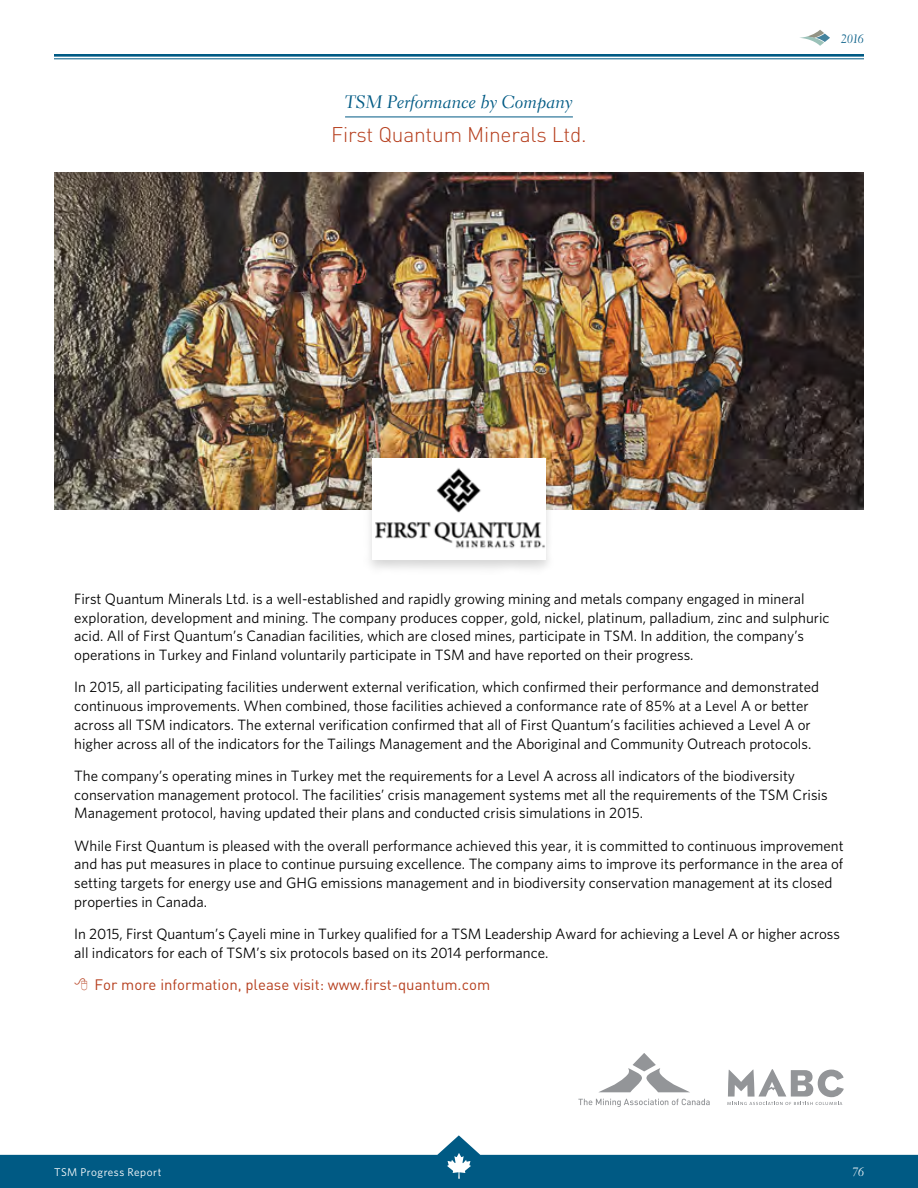
<style>
.page{position:relative;width:918px;height:1188px;background:#fff}
.page>*{position:absolute;margin:0;border:0;box-sizing:border-box;transform-origin:0 0}
.t1{font:300 21px "DIN Pro";letter-spacing:-.01em;color:#b63f1e}
.t2{font:18px "Electra LT Std Cursive";color:#005a84}
.t3{font:15px/18.8px "Whitney HTF";color:#000}
.t4{font:15px "DIN Pro";color:#b63f1e}
.t5{font:12px "Electra LT Std Cursive";color:#005a84}
.t6{font:12px "Electra LT Std Cursive";color:#fff}
.t7{font:11.25px "Whitney HTF";letter-spacing:.045em;color:#fff}
</style>
<div class="page">
<svg style="left:0;top:1135px;width:918px;height:53px;fill:#005a84"></svg>
<hr style="left:54px;top:54px;width:810px;height:3px;background:#005a84">
<hr style="left:54px;top:58px;width:810px;height:1px;background:#005a84">
<svg style="left:447px;top:1153px;width:24px;height:26px"></svg>
<svg style="left:800px;top:30px;width:30px;height:16px"></svg>
<hr style="left:345px;top:117px;width:228px;height:1px;background:#005a84">
<img style="left:54px;top:172px;width:810px;height:338px">
<div style="left:364px;top:457px;width:190px;height:118px;background:#000;opacity:.15"></div>
<div style="left:372px;top:458px;width:174px;height:101px;background:#fff"></div>
<img style="left:375px;top:468px;width:170px;height:80px">
<svg style="left:578px;top:1099px;width:132px;height:8px"></svg>
<svg style="left:599px;top:1053px;width:90px;height:39px"></svg>
<svg style="left:727px;top:1069px;width:117px;height:36px"></svg>
<p class="t2" style="left:345px;top:91px;width:229px">TSM Performance by Company</p>
<h1 class="t1" style="left:331px;top:120px;width:257px">First Quantum Minerals Ltd.</h1>
<p class="t5" style="left:841px;top:32px;width:24px">2016</p>
<p class="t3" style="left:74px;top:589px;width:757px">First Quantum Minerals Ltd. is a well-established and rapidly growing mining and metals company engaged in mineral exploration, development and mining. The company produces copper, gold, nickel, platinum, palladium, zinc and sulphuric acid. All of First Quantum’s Canadian facilities, which are closed mines, participate in TSM. In addition, the company’s operations in Turkey and Finland voluntarily participate in TSM and have reported on their progress.</p>
<p class="t3" style="left:74px;top:677px;width:746px">In 2015, all participating facilities underwent external verification, which confirmed their performance and demonstrated continuous improvements. When combined, those facilities achieved a conformance rate of 85% at a Level A or better across all TSM indicators. The external verification confirmed that all of First Quantum’s facilities achieved a Level A or higher across all of the indicators for the Tailings Management and the Aboriginal and Community Outreach protocols.</p>
<p class="t3" style="left:74px;top:766px;width:755px">The company’s operating mines in Turkey met the requirements for a Level A across all indicators of the biodiversity conservation management protocol. The facilities’ crisis management systems met all the requirements of the TSM Crisis<br>Management protocol, having updated their plans and conducted crisis simulations in 2015.</p>
<p class="t3" style="left:74px;top:836px;width:771px">While First Quantum is pleased with the overall performance achieved this year, it is committed to continuous improvement and has put measures in place to continue pursuing excellence. The company aims to improve its performance in the area of setting targets for energy use and GHG emissions management and in biodiversity conservation management at its closed properties in Canada.</p>
<p class="t3" style="left:74px;top:924px;width:767px">In 2015, First Quantum’s Çayeli mine in Turkey qualified for a TSM Leadership Award for achieving a Level A or higher across all indicators for each of TSM’s six protocols based on its 2014 performance.</p>
<p class="t4" style="left:94px;top:975px;width:397px">For more information, please visit: www.first-quantum.com</p>
<p class="t7" style="left:54px;top:1165px;width:109px">TSM Progress Report</p>
<p class="t6" style="left:852px;top:1165px;width:13px">76</p>
</div>
